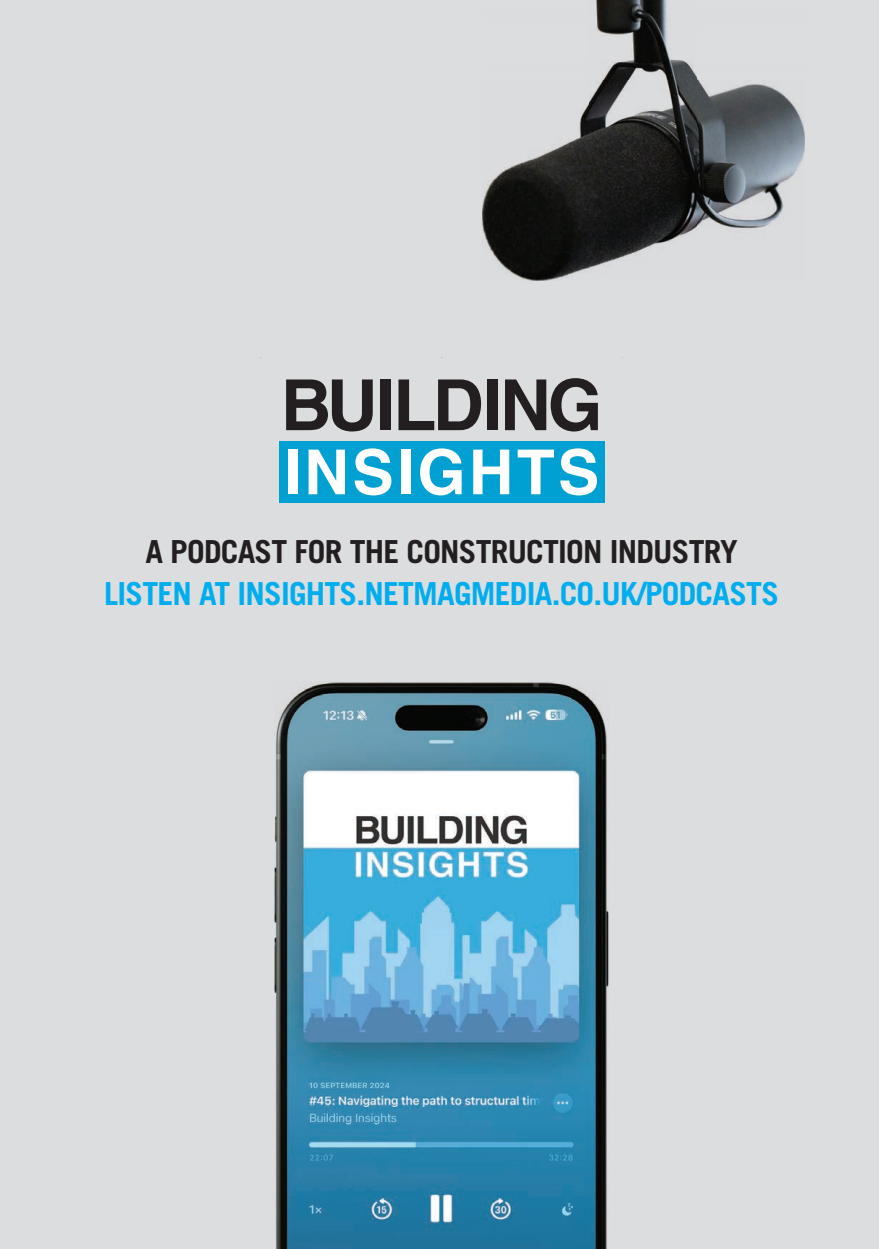
<style>
.page{position:relative;width:879px;height:1249px;background:#fff}
.page>*{position:absolute;margin:0;border:0;box-sizing:border-box;transform-origin:0 0}
.t1{font:700 70.5px "Helvetica LT Std";color:#231f20}
.t2{font:700 62.1px "Helvetica LT Std";color:#fff}
.t3{font:700 31.8px "Trade Gothic LT Std";letter-spacing:-.025em;color:#00aeef}
.t4{font:700 31.8px "Trade Gothic LT Std";letter-spacing:-.025em;color:#231f20}
</style>
<div class="page">
<div style="left:0;top:0;width:878px;height:1248px;background:#dcdddf"></div>
<img style="left:482px;top:0;width:322px;height:281px">
<div style="left:279px;top:441px;width:325px;height:62px;background:#00a1d2"></div>
<img style="left:275px;top:682px;width:333px;height:566px">
<h1 class="t1" style="left:281px;top:362px;width:323px">BUILDING</h1>
<h2 class="t2" style="left:284px;top:434px;width:317px">INSIGHTS</h2>
<p class="t4" style="left:145px;top:532px;width:594px">A PODCAST FOR THE CONSTRUCTION INDUSTRY</p>
<p class="t3" style="left:104px;top:574px;width:676px">LISTEN AT INSIGHTS.NETMAGMEDIA.CO.UK/PODCASTS</p>
</div>
